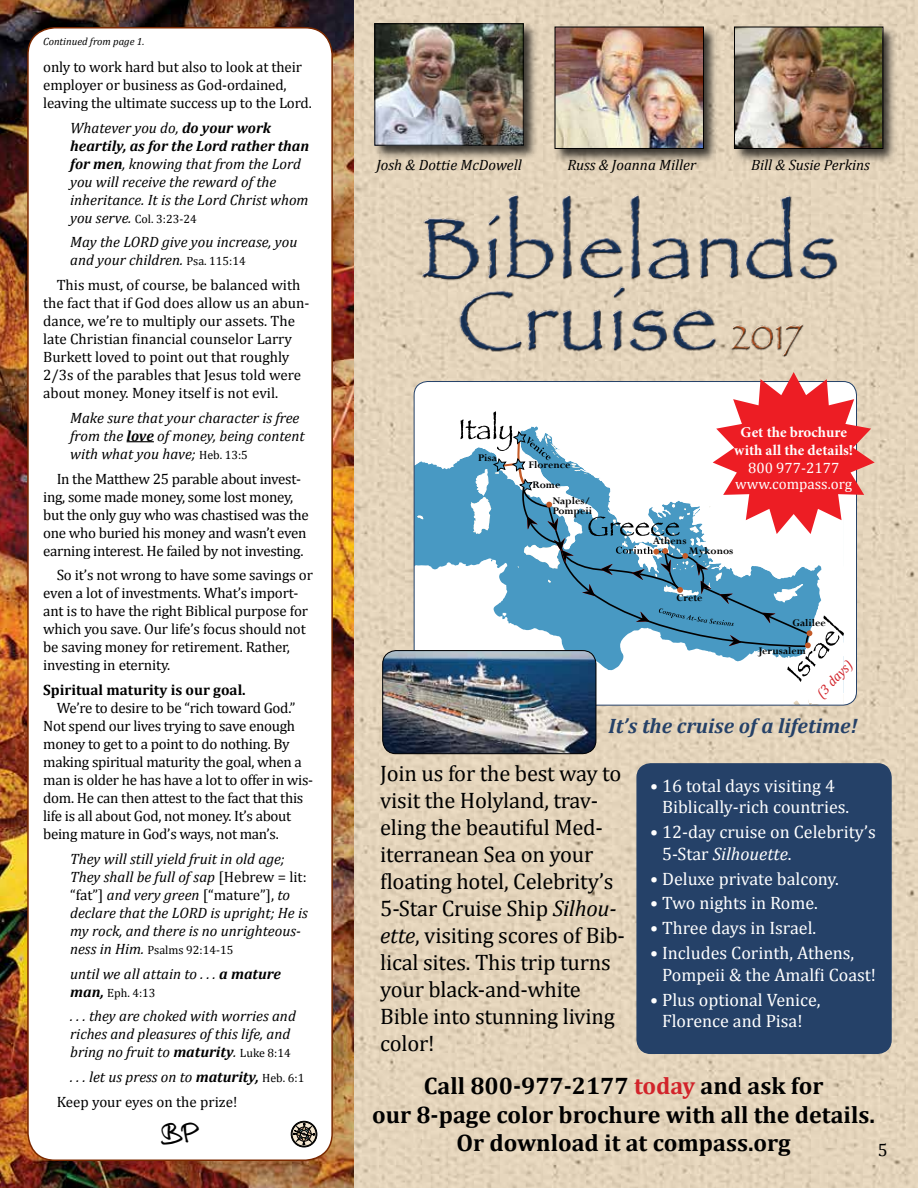
<style>
.page{position:relative;width:918px;height:1188px;background:#fff}
.page>*{position:absolute;margin:0;border:0;box-sizing:border-box;transform-origin:0 0}
.t1{font:36px "Christopherhand";color:#000}
.t2{font:700 24px/28.8px "Cambria";color:#000;text-align:center}
.t3{font:22.5px/27px "Cambria";letter-spacing:-.01em;color:#000}
.t4{font:italic 700 21px "Cambria";color:#254168}
.t5{font:18px/21.6px "Cambria";color:#fff}
.t6{font:18px "Cambria";color:#000}
.t7{font:15px/18px "Cambria";letter-spacing:-.015em;color:#000}
.t8{font:italic 15px/18px "Cambria";color:#000}
.t9{font:700 15px/18px "Minion Pro";color:#fff;text-align:center}
.t10{font:700 15px "Cambria";color:#000}
.t11{font:15px/16.5px "Cambria";color:#fff;text-align:center}
.t12{font:italic 13.5px "Cambria";color:#d2232a}
.t13{font:12px "Cambria";color:#000}
.t14{font:700 11.4px/9.8px "Perpetua";color:#000}
.t15{font:italic 10.5px "Cambria";color:#000}
.s1{font-weight:700}
.s2{font-style:italic;font-size:15px}
.s3{font-style:normal;font-size:12px}
.s4{font-style:normal}
.s5{font-weight:700;font-style:italic;font-size:15px}
.s6{font-style:italic}
.s7{font-weight:700;font-style:italic}
.s8{font-size:12px}
.s9{color:#d2232a}
</style>
<div class="page">
<img style="left:0;top:0;width:355px;height:1188px">
<img style="left:355px;top:0;width:563px;height:1188px">
<div style="left:28px;top:28px;width:304px;height:1132px;background:#fff;border-radius:27px"></div>
<div style="left:27px;top:27px;width:306px;height:1134px;border:2px solid #7b2900;border-radius:27px"></div>
<img style="left:364px;top:146px;width:527px;height:261px">
<div style="left:637px;top:764px;width:254px;height:289px;background:#254168;border-radius:14px"></div>
<div style="left:636px;top:763px;width:256px;height:291px;border:2px solid #254168;border-radius:14px"></div>
<svg style="left:414px;top:372px;width:461px;height:333px"></svg>
<div style="left:291px;top:1121px;width:26px;height:26px;border:1px solid #000;border-radius:50%"></div>
<div style="left:293px;top:1123px;width:23px;height:23px;border:1px solid #f6e8d1;border-radius:50%"></div>
<svg style="left:293px;top:1123px;width:22px;height:22px"></svg>
<div style="left:373px;top:22px;width:166px;height:138px;background:#000;opacity:.75"></div>
<img style="left:377px;top:26px;width:144px;height:117px">
<div style="left:375px;top:24px;width:148px;height:121px;border:1px solid #000"></div>
<div style="left:733px;top:26px;width:165px;height:138px;background:#000;opacity:.75"></div>
<img style="left:736px;top:29px;width:145px;height:117px">
<div style="left:734px;top:27px;width:149px;height:121px;border:1px solid #000"></div>
<div style="left:554px;top:26px;width:165px;height:138px;background:#000;opacity:.75"></div>
<img style="left:557px;top:29px;width:144px;height:117px">
<img style="left:383px;top:651px;width:213px;height:103px">
<div style="left:383px;top:650px;width:213px;height:104px;border:1px solid #000;border-radius:14px"></div>
<svg style="left:127px;top:441px;width:27px;height:1px"></svg>
<p class="t15" style="left:43px;top:35px;width:103px">Continued from page 1.</p>
<p class="t7" style="left:43px;top:58px;width:270px">only to work hard but also to look at their employer or business as God-ordained, leaving the ultimate success up to the Lord.</p>
<p class="t8" style="left:70px;top:118px;width:241px">Whatever you do, <span class="s1">do your work heartily, as for the Lord rather than for men</span>, knowing that from the Lord you will receive the reward of the inheritance. It is the Lord Christ whom</p>
<p class="t13" style="left:70px;top:212px;width:128px"><span class="s2">you serve.</span> Col. 3:23-24</p>
<p class="t8" style="left:70px;top:233px;width:229px">May the LORD give you increase, you and your children. <span class="s3">Psa. 115:14</span></p>
<p class="t7" style="left:43px;top:276px;width:268px;text-indent:14px">This must, of course, be balanced with the fact that if God does allow us an abun&shy;dance, we’re to multiply our assets. The late Christian financial counselor Larry Burkett loved to point out that roughly 2/3s of the parables that Jesus told were about money. Money itself is not evil.</p>
<p class="t8" style="left:70px;top:408px;width:236px">Make sure that your character is free from the <span class="s1">love</span> of money, being content with what you have; <span class="s3">Heb. 13:5</span></p>
<p class="t7" style="left:43px;top:470px;width:267px;text-indent:14px">In the Matthew 25 parable about invest&shy;ing, some made money, some lost money, but the only guy who was chastised was the one who buried his money and wasn’t even earning interest. He failed by not investing.</p>
<p class="t7" style="left:43px;top:566px;width:271px;text-indent:14px">So it’s not wrong to have some savings or even a lot of investments. What’s import&shy;ant is to have the right Biblical purpose for which you save. Our life’s focus should not be saving money for retirement. Rather, investing in eternity.</p>
<p class="t10" style="left:43px;top:681px;width:204px">Spiritual maturity is our goal.</p>
<p class="t7" style="left:43px;top:699px;width:272px;text-indent:14px">We’re to desire to be “rich toward God.” Not spend our lives trying to save enough money to get to a point to do nothing. By making spiritual maturity the goal, when a man is older he has have a lot to offer in wis&shy;dom. He can then attest to the fact that this life is all about God, not money. It’s about being mature in God’s ways, not man’s.</p>
<p class="t8" style="left:70px;top:849px;width:239px">They will still yield fruit in old age; They shall be full of sap <span class="s4">[Hebrew = lit: “fat”]</span> and very green <span class="s4">[“mature”],</span> to declare that the LORD is upright; He is my rock, and there is no unrighteous-</p>
<p class="t13" style="left:70px;top:943px;width:165px"><span class="s2">ness in Him.</span> Psalms 92:14-15</p>
<p class="t8" style="left:70px;top:964px;width:212px">until we all attain to . . . <span class="s1">a mature</span></p>
<p class="t13" style="left:70px;top:986px;width:87px"><span class="s5">man,</span> Eph. 4:13</p>
<p class="t8" style="left:70px;top:1007px;width:227px">. . . they are choked with worries and riches and pleasures of this life, and bring no fruit to <span class="s1">maturity</span>. <span class="s3">Luke 8:14</span></p>
<p class="t7" style="left:57px;top:1065px;width:249px;line-height:24.8px;text-indent:14px"><span class="s6">. . . let us press on to</span> <span class="s7">maturity,</span> <span class="s8">Heb. 6:1<br></span>Keep your eyes on the prize!</p>
<h1 class="t1" style="left:162px;top:1118px;width:35px">BP</h1>
<p class="t8" style="left:376px;top:156px;width:147px">Josh &amp; Dottie McDowell</p>
<p class="t8" style="left:567px;top:156px;width:130px">Russ &amp; Joanna Miller</p>
<p class="t8" style="left:751px;top:156px;width:120px">Bill &amp; Susie Perkins</p>
<p class="t14" style="left:478px;top:452px;width:20px">Pisa</p>
<p class="t14" style="left:529px;top:460px;width:43px">Florence</p>
<p class="t14" style="left:532px;top:480px;width:29px">Rome</p>
<p class="t14" style="left:553px;top:496px;width:41px">Naples/<br>Pompeii</p>
<p class="t14" style="left:653px;top:536px;width:35px">Athens</p>
<p class="t9" style="left:734px;top:423px;width:120px">Get the brochure with all the details!</p>
<p class="t11" style="left:735px;top:459px;width:118px">800 977-2177 www.compass.org</p>
<p class="t14" style="left:689px;top:545px;width:46px">Mykonos</p>
<p class="t14" style="left:677px;top:592px;width:28px">Crete</p>
<p class="t14" style="left:793px;top:618px;width:35px">Galilee</p>
<p class="t14" style="left:758px;top:645px;width:49px">Jerusalem</p>
<p class="t12" style="left:813px;top:690px;width:47px;rotate:-47deg">(3 days)</p>
<h3 class="t4" style="left:609px;top:713px;width:251px">It’s the cruise of a lifetime!</h3>
<p class="t3" style="left:380px;top:759px;width:246px">Join us for the best way to visit the Holyland, trav&shy;eling the beautiful Med&shy;iterranean Sea on your floating hotel, Celebrity’s<br>5-Star Cruise Ship <span class="s6">Silhou&shy;ette</span>, visiting scores of Bib&shy;lical sites. This trip turns your black-and-white<br>Bible into stunning living color!</p>
<p class="t5" style="left:662px;top:775px;width:189px;text-indent:-12px">• 16 total days visiting 4<br>Biblically-rich countries.</p>
<p class="t5" style="left:662px;top:821px;width:215px;text-indent:-12px">• 12-day cruise on Celebrity’s<br>5-Star <span class="s6">Silhouette</span>.</p>
<p class="t5" style="left:650px;top:868px;width:190px">• Deluxe private balcony.</p>
<p class="t5" style="left:650px;top:892px;width:169px">• Two nights in Rome.</p>
<p class="t5" style="left:650px;top:917px;width:168px">• Three days in Israel.</p>
<p class="t5" style="left:662px;top:942px;width:216px;text-indent:-12px">• Includes Corinth, Athens,<br>Pompeii &amp; the Amalfi Coast!</p>
<p class="t5" style="left:650px;top:989px;width:172px;text-align:center">• Plus optional Venice,<br>Florence and Pisa!</p>
<h2 class="t2" style="left:372px;top:1071px;width:504px">Call 800-977-2177 <span class="s9">today</span> and ask for<br>our 8-page color brochure with all the details.<br>Or download it at compass.org</h2>
<p class="t6" style="left:878px;top:1139px;width:11px">5</p>
</div>
